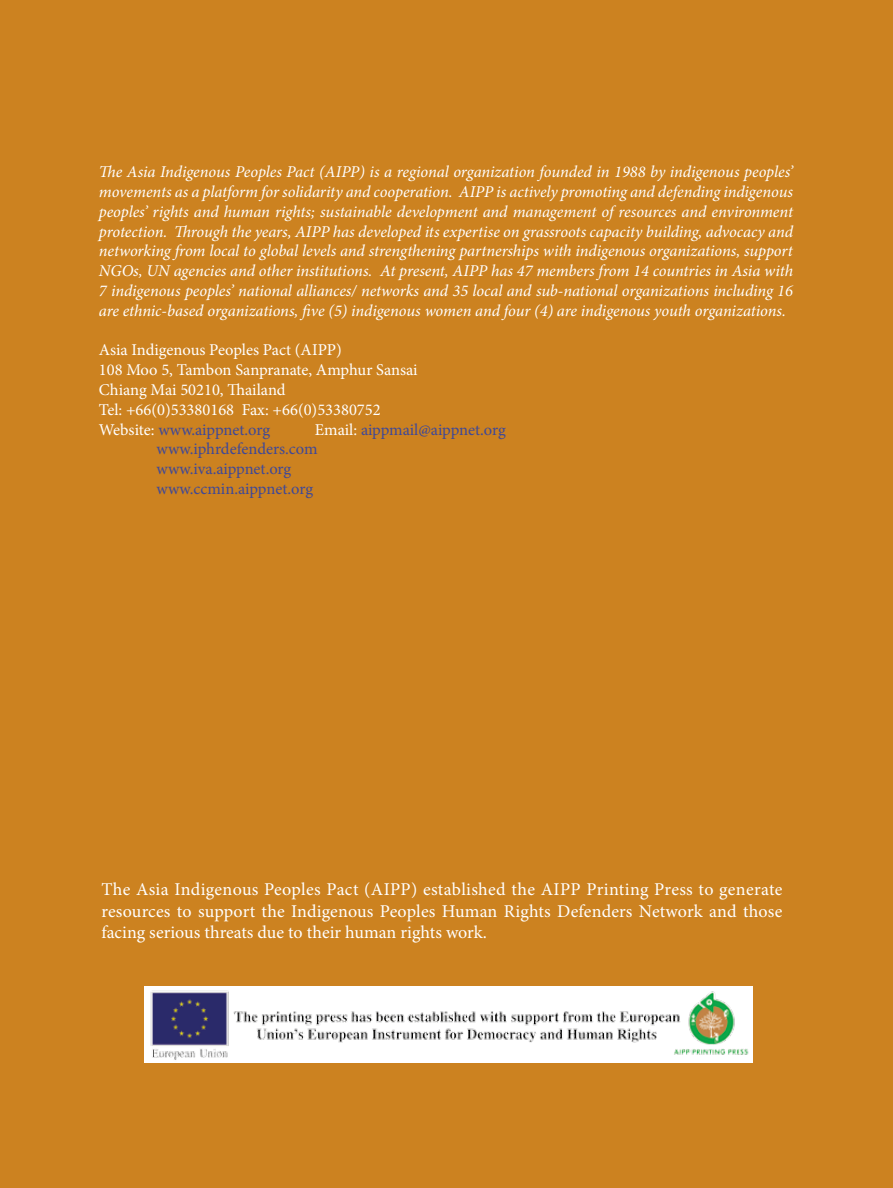
<style>
.page{position:relative;width:893px;height:1188px;background:#cc8220}
.page>*{position:absolute;margin:0;border:0;box-sizing:border-box;transform-origin:0 0}
.t1{font:18px/21.6px "Minion Pro";color:#fff;text-align:justify}
.t2{font:italic 16.5px/19.8px "Minion Pro";letter-spacing:-.01em;color:#fff;text-align:justify}
.t3{font:16.5px/19.8px "Minion Pro";color:#fff}
.t4{font:16.5px/19.8px "Minion Pro";letter-spacing:-.005em;color:#3e4898}
.s1{color:#3e4898}
.s2{color:#fff}
</style>
<div class="page">
<img style="left:144px;top:986px;width:609px;height:77px">
<p class="t2" style="left:99px;top:162px;width:696px">The Asia Indigenous Peoples Pact (AIPP) is a regional organization founded in 1988 by indigenous peoples’ movements as a platform for solidarity and cooperation. AIPP is actively promoting and defending indigenous peoples’ rights and human rights; sustainable development and management of resources and environment protection. Through the years, AIPP has developed its expertise on grassroots capacity building, advocacy and networking from local to global levels and strengthening partnerships with indigenous organizations, support NGOs, UN agencies and other institutions. At present, AIPP has 47 members from 14 countries in Asia with 7 indigenous peoples’ national alliances/ networks and 35 local and sub-national organizations including 16 are ethnic-based organizations, five (5) indigenous women and four (4) are indigenous youth organizations.</p>
<p class="t3" style="left:99px;top:340px;width:320px">Asia Indigenous Peoples Pact (AIPP)<br>108 Moo 5, Tambon Sanpranate, Amphur Sansai Chiang Mai 50210, Thailand<br>Tel: +66(0)53380168 Fax: +66(0)53380752<br>Website: <span class="s1">www.aippnet.org</span></p>
<p class="t4" style="left:157px;top:420px;width:351px;text-indent:158px"><span class="s2">Email:</span> aippmail@aippnet.org www.iphrdefenders.com<br>www.iva.aippnet.org<br>www.ccmin.aippnet.org</p>
<p class="t1" style="left:101px;top:879px;width:683px">The Asia Indigenous Peoples Pact (AIPP) established the AIPP Printing Press to generate resources to support the Indigenous Peoples Human Rights Defenders Network and those facing serious threats due to their human rights work.</p>
</div>
